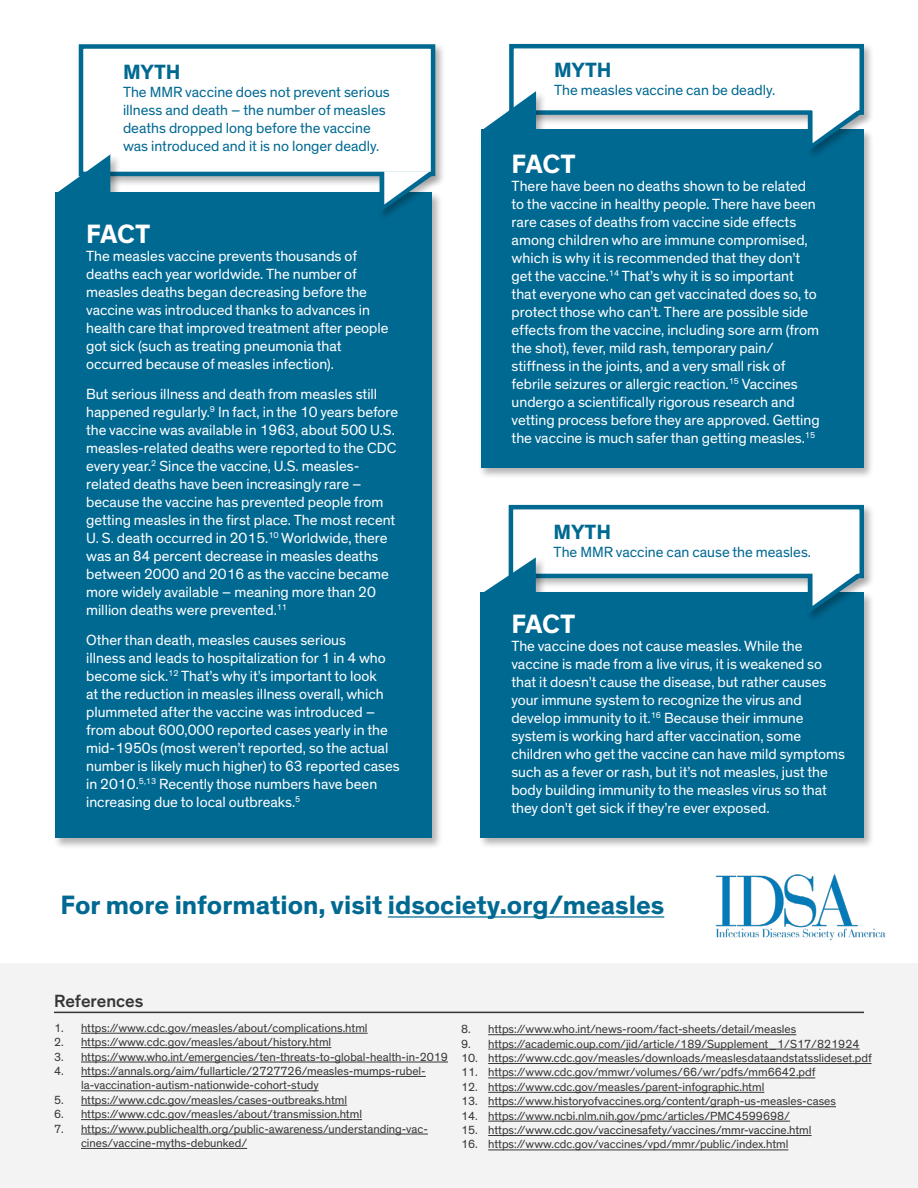
<style>
.page{position:relative;width:918px;height:1188px;background:#fff}
.page>*{position:absolute;margin:0;border:0;box-sizing:border-box;transform-origin:0 0}
.t1{font:700 27px "Theinhardt";color:#006992}
.t2{font:700 27px "Theinhardt";letter-spacing:-.02em;color:#fff}
.t3{font:700 21px "Theinhardt";color:#006992}
.t4{font:500 18px "Theinhardt";letter-spacing:-.005em;color:#353535}
.t5{font:15px/18px "Theinhardt";color:#fff}
.t6{font:15px/18px "Theinhardt";color:#006992}
.t7{font:12px/14.4px "Theinhardt";color:#353535}
.t8{font:12px "Theinhardt";color:#353534}
</style>
<div class="page">
<div style="left:0;top:963px;width:918px;height:225px;background:#f3f3f3"></div>
<div style="left:77px;top:42px;width:369px;height:145px;background:#000;opacity:.3"></div>
<div style="left:79px;top:44px;width:356px;height:132px;background:#fff;border:4px solid #006992"></div>
<div style="left:54px;top:153px;width:67px;height:51px;background:#000;opacity:.3"></div>
<svg style="left:56px;top:154px;width:54px;height:37px"></svg>
<div style="left:53px;top:191px;width:390px;height:658px;background:#000;opacity:.3"></div>
<div style="left:56px;top:193px;width:376px;height:645px;background:#006992"></div>
<div style="left:507px;top:41px;width:368px;height:85px;background:#000;opacity:.3"></div>
<div style="left:509px;top:44px;width:355px;height:71px;background:#fff;border:4px solid #006992"></div>
<div style="left:480px;top:90px;width:67px;height:52px;background:#000;opacity:.3"></div>
<svg style="left:481px;top:91px;width:55px;height:37px"></svg>
<div style="left:478px;top:128px;width:396px;height:351px;background:#000;opacity:.3"></div>
<div style="left:481px;top:130px;width:383px;height:338px;background:#006992"></div>
<div style="left:506px;top:502px;width:369px;height:87px;background:#000;opacity:.3"></div>
<div style="left:509px;top:505px;width:355px;height:73px;background:#fff;border:4px solid #006992"></div>
<div style="left:480px;top:556px;width:67px;height:49px;background:#000;opacity:.3"></div>
<svg style="left:481px;top:557px;width:55px;height:34px"></svg>
<div style="left:478px;top:591px;width:397px;height:259px;background:#000;opacity:.3"></div>
<div style="left:481px;top:593px;width:383px;height:245px;background:#006992"></div>
<hr style="left:81px;top:1033px;width:287px;height:1px;background:#353535">
<hr style="left:81px;top:1047px;width:250px;height:1px;background:#353535">
<hr style="left:81px;top:1062px;width:367px;height:1px;background:#353535">
<hr style="left:81px;top:1076px;width:345px;height:1px;background:#353535">
<hr style="left:81px;top:1091px;width:238px;height:1px;background:#353535">
<hr style="left:81px;top:1105px;width:266px;height:1px;background:#353535">
<hr style="left:81px;top:1119px;width:281px;height:1px;background:#353535">
<hr style="left:81px;top:1134px;width:347px;height:1px;background:#353535">
<hr style="left:81px;top:1148px;width:166px;height:1px;background:#353535">
<hr style="left:488px;top:1034px;width:308px;height:1px;background:#353535">
<hr style="left:488px;top:1049px;width:372px;height:1px;background:#353535">
<hr style="left:488px;top:1063px;width:384px;height:1px;background:#353534">
<hr style="left:488px;top:1078px;width:327px;height:1px;background:#353535">
<hr style="left:488px;top:1092px;width:276px;height:1px;background:#353535">
<hr style="left:488px;top:1106px;width:348px;height:1px;background:#353535">
<hr style="left:488px;top:1121px;width:302px;height:1px;background:#353535">
<hr style="left:488px;top:1135px;width:324px;height:1px;background:#353535">
<hr style="left:488px;top:1150px;width:300px;height:1px;background:#353535">
<img style="left:715px;top:874px;width:171px;height:67px">
<div style="left:377px;top:172px;width:67px;height:51px;background:#000;opacity:.3"></div>
<svg style="left:380px;top:171px;width:54px;height:41px"></svg>
<div style="left:806px;top:111px;width:66px;height:50px;background:#000;opacity:.3"></div>
<svg style="left:808px;top:110px;width:54px;height:41px"></svg>
<div style="left:806px;top:573px;width:66px;height:51px;background:#000;opacity:.3"></div>
<svg style="left:808px;top:573px;width:54px;height:41px"></svg>
<hr style="left:388px;top:916px;width:276px;height:2px;background:#006992">
<hr style="left:54px;top:1012px;width:810px;height:1px;background:#353535">
<h2 class="t3" style="left:123px;top:59px;width:59px">MYTH</h2>
<p class="t6" style="left:123px;top:84px;width:268px">The MMR vaccine does not prevent serious illness and death – the number of measles deaths dropped long before the vaccine was introduced and it is no longer deadly.</p>
<h1 class="t2" style="left:86px;top:217px;width:66px">FACT</h1>
<p class="t5" style="left:86px;top:247px;width:304px">The measles vaccine prevents thousands of deaths each year worldwide. The number of measles deaths began decreasing before the vaccine was introduced thanks to advances in health care that improved treatment after people got sick (such as treating pneumonia that occurred because of measles infection).</p>
<p class="t5" style="left:86px;top:385px;width:314px">But serious illness and death from measles still happened regularly.<sup>9</sup> In fact, in the 10 years before the vaccine was available in 1963, about 500 U.S. measles-related deaths were reported to the CDC every year.<sup>2</sup> Since the vaccine, U.S. measles&shy;related deaths have been increasingly rare – because the vaccine has prevented people from getting measles in the first place. The most recent U. S. death occurred in 2015.<sup>10</sup> Worldwide, there was an 84 percent decrease in measles deaths between 2000 and 2016 as the vaccine became more widely available – meaning more than 20 million deaths were prevented.<sup>11</sup></p>
<p class="t5" style="left:86px;top:631px;width:315px">Other than death, measles causes serious<br>illness and leads to hospitalization for 1 in 4 who become sick.<sup>12</sup> That’s why it’s important to look<br>at the reduction in measles illness overall, which plummeted after the vaccine was introduced – from about 600,000 reported cases yearly in the mid-1950s (most weren’t reported, so the actual number is likely much higher) to 63 reported cases in 2010.<sup>5,13</sup> Recently those numbers have been increasing due to local outbreaks.<sup>5</sup></p>
<h2 class="t3" style="left:554px;top:57px;width:59px">MYTH</h2>
<p class="t6" style="left:554px;top:81px;width:223px">The measles vaccine can be deadly.</p>
<h1 class="t2" style="left:512px;top:147px;width:66px">FACT</h1>
<p class="t5" style="left:512px;top:177px;width:309px">There have been no deaths shown to be related to the vaccine in healthy people. There have been rare cases of deaths from vaccine side effects among children who are immune compromised, which is why it is recommended that they don’t get the vaccine.<sup>14</sup> That’s why it is so important that everyone who can get vaccinated does so, to protect those who can’t. There are possible side effects from the vaccine, including sore arm (from the shot), fever, mild rash, temporary pain/ stiffness in the joints, and a very small risk of febrile seizures or allergic reaction.<sup>15</sup> Vaccines undergo a scientifically rigorous research and vetting process before they are approved. Getting the vaccine is much safer than getting measles.<sup>15</sup></p>
<h2 class="t3" style="left:554px;top:519px;width:59px">MYTH</h2>
<p class="t6" style="left:554px;top:543px;width:259px">The MMR vaccine can cause the measles.</p>
<h1 class="t2" style="left:511px;top:608px;width:66px">FACT</h1>
<p class="t5" style="left:511px;top:638px;width:335px">The vaccine does not cause measles. While the vaccine is made from a live virus, it is weakened so that it doesn’t cause the disease, but rather causes your immune system to recognize the virus and develop immunity to it.<sup>16</sup> Because their immune system is working hard after vaccination, some children who get the vaccine can have mild symptoms such as a fever or rash, but it’s not measles, just the body building immunity to the measles virus so that they don’t get sick if they’re ever exposed.</p>
<h1 class="t1" style="left:61px;top:888px;width:605px">For more information, visit idsociety.org/measles</h1>
<p class="t4" style="left:54px;top:990px;width:91px">References</p>
<p class="t7" style="left:54px;top:1021px;width:315px">1. https://www.cdc.gov/measles/about/complications.html</p>
<p class="t7" style="left:54px;top:1035px;width:279px">2. https://www.cdc.gov/measles/about/history.html</p>
<p class="t7" style="left:54px;top:1050px;width:396px">3. https://www.who.int/emergencies/ten-threats-to-global-health-in-2019</p>
<p class="t7" style="left:81px;top:1064px;width:346px;text-indent:-27px">4. https://annals.org/aim/fullarticle/2727726/measles-mumps-rubel&shy;la-vaccination-autism-nationwide-cohort-study</p>
<p class="t7" style="left:54px;top:1093px;width:295px">5. https://www.cdc.gov/measles/cases-outbreaks.html</p>
<p class="t7" style="left:54px;top:1107px;width:310px">6. https://www.cdc.gov/measles/about/transmission.html</p>
<p class="t7" style="left:81px;top:1122px;width:348px;text-indent:-27px">7. https://www.publichealth.org/public-awareness/understanding-vac&shy;cines/vaccine-myths-debunked/</p>
<p class="t7" style="left:461px;top:1022px;width:337px">8. https://www.who.int/news-room/fact-sheets/detail/measles</p>
<p class="t7" style="left:461px;top:1037px;width:400px">9. https://academic.oup.com/jid/article/189/Supplement_1/S17/821924</p>
<p class="t8" style="left:461px;top:1051px;width:412px">10. https://www.cdc.gov/measles/downloads/measlesdataandstatsslideset.pdf</p>
<p class="t7" style="left:461px;top:1066px;width:356px">11. https://www.cdc.gov/mmwr/volumes/66/wr/pdfs/mm6642.pdf</p>
<p class="t7" style="left:461px;top:1080px;width:305px">12. https://www.cdc.gov/measles/parent-infographic.html</p>
<p class="t7" style="left:461px;top:1094px;width:376px">13. https://www.historyofvaccines.org/content/graph-us-measles-cases</p>
<p class="t7" style="left:461px;top:1109px;width:330px">14. https://www.ncbi.nlm.nih.gov/pmc/articles/PMC4599698/</p>
<p class="t7" style="left:461px;top:1123px;width:352px">15. https://www.cdc.gov/vaccinesafety/vaccines/mmr-vaccine.html</p>
<p class="t7" style="left:461px;top:1138px;width:329px">16. https://www.cdc.gov/vaccines/vpd/mmr/public/index.html</p>
</div>
